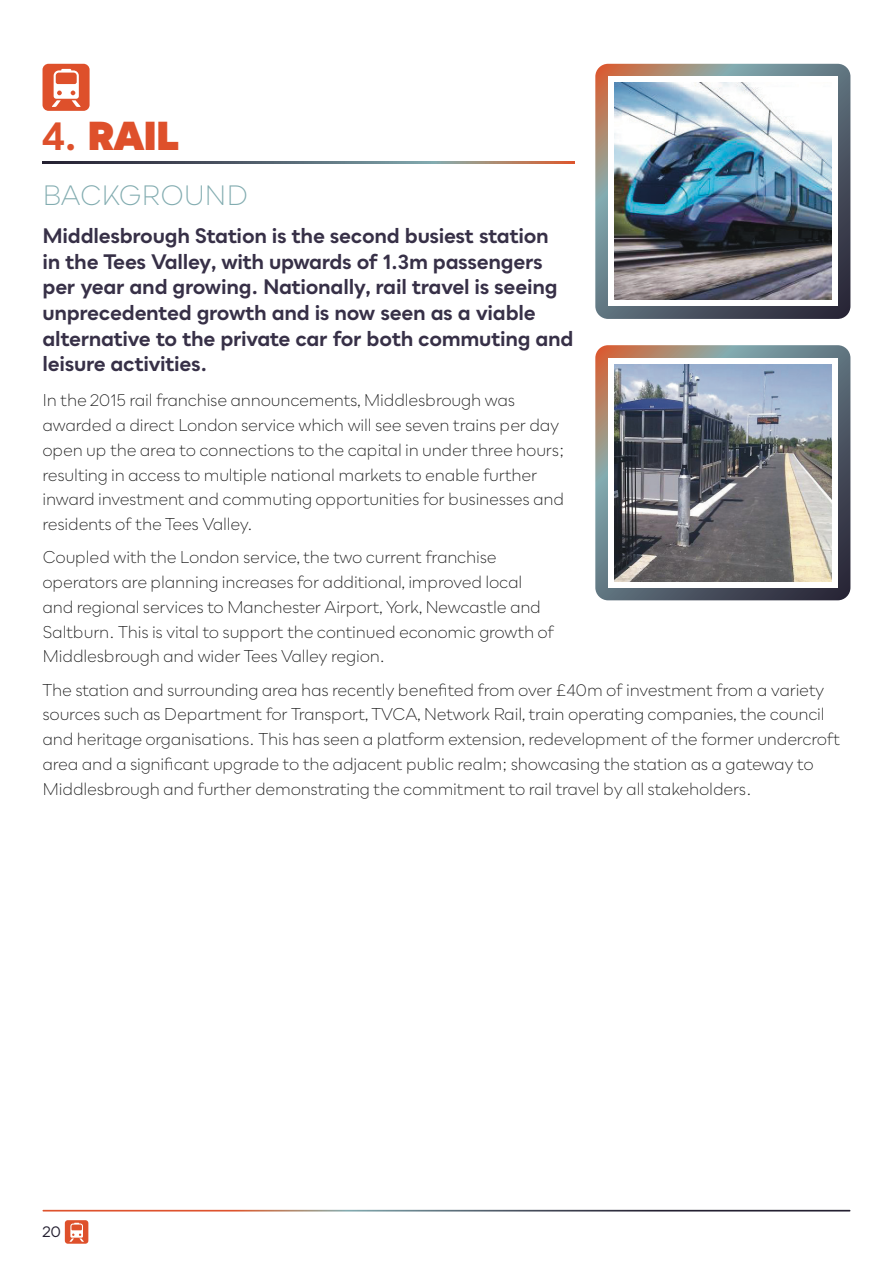
<style>
.page{position:relative;width:893px;height:1263px;background:#fff}
.page>*{position:absolute;margin:0;border:0;box-sizing:border-box;transform-origin:0 0}
.t1{font:900 39px "Bozon";color:#de502b}
.t2{font:300 27px "Bozon";letter-spacing:-.02em;color:#82acb0}
.t3{font:700 20.25px/25.5px "Bozon";letter-spacing:-.015em;color:#373047}
.t4{font:300 16.5px/24.8px "Bozon";letter-spacing:-.015em;color:#1a1a1a}
.t5{font:15px "Bozon";color:#242031}
.s1{font-weight:700}
</style>
<div class="page">
<svg style="left:43px;top:1210px;width:807px;height:1px"></svg>
<div style="left:65px;top:1220px;width:23px;height:24px;background:#de502b;border-radius:3px"></div>
<svg style="left:69px;top:1223px;width:15px;height:19px"></svg>
<svg style="left:595px;top:64px;width:255px;height:255px;background:#6f7073"></svg>
<svg style="left:595px;top:345px;width:255px;height:255px;background:#6e6f71"></svg>
<div style="left:43px;top:64px;width:47px;height:47px;background:#de502b;border-radius:6px"></div>
<svg style="left:52px;top:69px;width:29px;height:38px"></svg>
<div style="left:608px;top:358px;width:230px;height:230px;background:#fff"></div>
<img style="left:614px;top:364px;width:217px;height:217px">
<div style="left:608px;top:77px;width:230px;height:229px;background:#fff"></div>
<svg style="left:43px;top:161px;width:531px;height:3px;background:#69676a"></svg>
<img style="left:614px;top:83px;width:217px;height:217px">
<p class="t1" style="left:43px;top:109px;width:138px"><span class="s1">4.</span> RAIL</p>
<p class="t2" style="left:43px;top:178px;width:207px">BACKGROUND</p>
<p class="t3" style="left:43px;top:223px;width:532px">Middlesbrough Station is the second busiest station<br>in the Tees Valley, with upwards of 1.3m passengers per year and growing. Nationally, rail travel is seeing unprecedented growth and is now seen as a viable alternative to the private car for both commuting and leisure activities.</p>
<p class="t4" style="left:43px;top:388px;width:523px">In the 2015 rail franchise announcements, Middlesbrough was awarded a direct London service which will see seven trains per day open up the area to connections to the capital in under three hours; resulting in access to multiple national markets to enable further inward investment and commuting opportunities for businesses and residents of the Tees Valley.</p>
<p class="t4" style="left:43px;top:545px;width:513px">Coupled with the London service, the two current franchise operators are planning increases for additional, improved local and regional services to Manchester Airport, York, Newcastle and Saltburn. This is vital to support the continued economic growth of Middlesbrough and wider Tees Valley region.</p>
<p class="t4" style="left:43px;top:677px;width:799px">The station and surrounding area has recently benefited from over £40m of investment from a variety sources such as Department for Transport, TVCA, Network Rail, train operating companies, the council and heritage organisations. This has seen a platform extension, redevelopment of the former undercroft area and a significant upgrade to the adjacent public realm; showcasing the station as a gateway to Middlesbrough and further demonstrating the commitment to rail travel by all stakeholders.</p>
<p class="t5" style="left:43px;top:1222px;width:20px">20</p>
</div>
